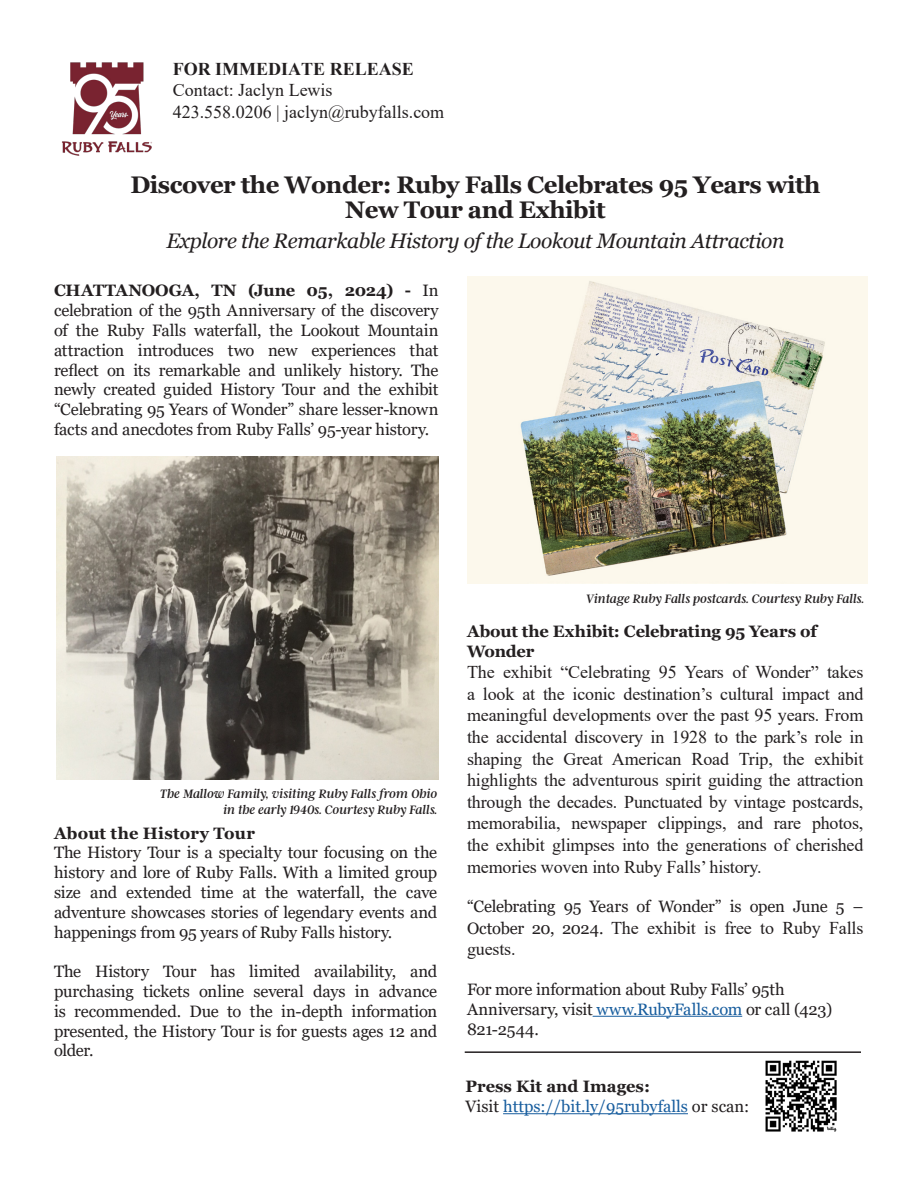
<style>
.page{position:relative;width:918px;height:1188px;background:#fff}
.page>*{position:absolute;margin:0;border:0;box-sizing:border-box;transform-origin:0 0}
.t1{font:700 24px/25.5px "Georgia";letter-spacing:-.02em;color:#231f20;text-align:center}
.t2{font:italic 21px "Georgia";letter-spacing:-.02em;color:#231f20}
.t3{font:18px/21.6px "Times New Roman";letter-spacing:-.01em;color:#231f20;text-align:justify}
.t4{font:700 18px "Times New Roman";color:#231f20}
.t5{font:16.5px/19.8px "Georgia";letter-spacing:-.01em;color:#231f20;text-align:justify}
.t6{font:700 16.5px/19.8px "Georgia";color:#231f20}
.t7{font:16.5px "Georgia";color:#175d9e}
.t8{font:italic 13.5px "Argent CF";letter-spacing:-.02em;color:#231f20}
.s1{font-weight:700}
.s2{font-family:"Georgia";font-size:16.5px}
.s3{color:#175d9e}
.s4{color:#231f20}
</style>
<div class="page">
<img style="left:56px;top:457px;width:382px;height:323px">
<hr style="left:503px;top:1113px;width:185px;height:1px;background:#175d9e">
<hr style="left:593px;top:1016px;width:149px;height:1px;background:#175d9e">
<img style="left:62px;top:62px;width:90px;height:94px">
<img style="left:765px;top:1060px;width:72px;height:72px">
<hr style="left:465px;top:1051px;width:396px;height:2px;background:#231f20">
<img style="left:468px;top:277px;width:400px;height:307px">
<p class="t4" style="left:173px;top:56px;width:243px">FOR IMMEDIATE RELEASE</p>
<p class="t3" style="left:173px;top:79px;width:161px">Contact: Jaclyn Lewis</p>
<p class="t3" style="left:173px;top:101px;width:273px">423.558.0206 | jaclyn@rubyfalls.com</p>
<p class="t1" style="left:130px;top:172px;width:692px">Discover the Wonder: Ruby Falls Celebrates 95 Years with<br>New Tour and Exhibit</p>
<p class="t2" style="left:166px;top:228px;width:620px">Explore the Remarkable History of the Lookout Mountain Attraction</p>
<p class="t5" style="left:54px;top:281px;width:386px"><span class="s1">CHATTANOOGA, TN (June 05, 2024) -</span> In celebration of the 95th Anniversary of the discovery of the Ruby Falls waterfall, the Lookout Mountain attraction introduces two new experiences that reflect on its remarkable and unlikely history. The newly created guided History Tour and the exhibit “Celebrating 95 Years of Wonder” share lesser-known facts and anecdotes from Ruby Falls’ 95-year history.</p>
<p class="t8" style="left:160px;top:786px;width:279px">The Mallow Family, visiting Ruby Falls from Ohio</p>
<p class="t8" style="left:223px;top:803px;width:216px">in the early 1940s. Courtesy Ruby Falls.</p>
<p class="t6" style="left:54px;top:823px;width:203px">About the History Tour</p>
<p class="t5" style="left:54px;top:843px;width:385px">The History Tour is a specialty tour focusing on the history and lore of Ruby Falls. With a limited group size and extended time at the waterfall, the cave adventure showcases stories of legendary events and happenings from 95 years of Ruby Falls history.</p>
<p class="t5" style="left:54px;top:962px;width:385px">The History Tour has limited availability, and purchasing tickets online several days in advance is recommended. Due to the in-depth information presented, the History Tour is for guests ages 12 and older.</p>
<p class="t8" style="left:586px;top:592px;width:280px">Vintage Ruby Falls postcards. Courtesy Ruby Falls.</p>
<p class="t6" style="left:467px;top:621px;width:351px">About the Exhibit: Celebrating 95 Years of<br>Wonder</p>
<p class="t3" style="left:467px;top:661px;width:398px">The exhibit “Celebrating 95 Years of Wonder” takes a look at the iconic destination’s cultural impact and meaningful developments over the past 95 years. From the accidental discovery in 1928 to the park’s role in shaping the Great American Road Trip, the exhibit highlights the adventurous spirit guiding the attraction through the decades. Punctuated by vintage postcards, memorabilia, newspaper clippings, and rare photos, the exhibit glimpses into the generations of cherished memories woven into Ruby Falls’ history.</p>
<p class="t5" style="left:467px;top:897px;width:398px">“Celebrating 95 Years of Wonder” is open June 5 –</p>
<p class="t3" style="left:467px;top:916px;width:398px"><span class="s2">October 20, 2024.</span> The exhibit is free to Ruby Falls guests.</p>
<p class="t5" style="left:467px;top:980px;width:367px;text-align:left">For more information about Ruby Falls’ 95th<br>Anniversary, visit <span class="s3">www.RubyFalls.com</span> or call (423)<br>821-2544.</p>
<p class="t6" style="left:466px;top:1077px;width:186px">Press Kit and Images:</p>
<p class="t7" style="left:466px;top:1097px;width:285px"><span class="s4">Visit</span> https://bit.ly/95rubyfalls <span class="s4">or scan:</span></p>
</div>
